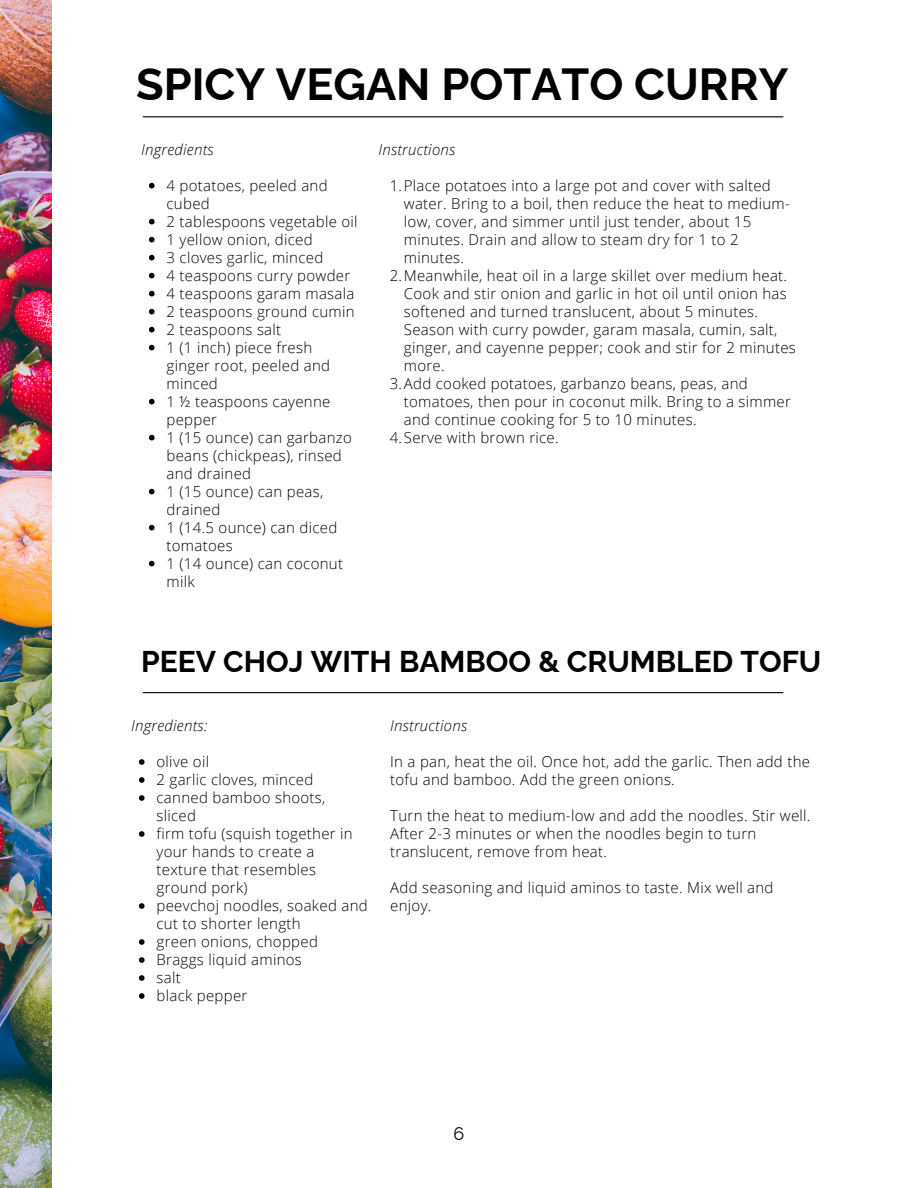
<style>
.page{position:relative;width:918px;height:1188px;background:#fff}
.page>*{position:absolute;margin:0;border:0;box-sizing:border-box;transform-origin:0 0}
.t1{font:700 45px "Raleway";color:#000}
.t2{font:700 30px "Raleway";color:#000}
.t3{font:18px "Raleway";color:#000}
.t4{font:300 15px/18px "Open Sans";letter-spacing:.02em;color:#000}
.t5{font:italic 300 15px "Open Sans";letter-spacing:.02em;color:#000}
</style>
<div class="page">
<img style="left:0;top:0;width:52px;height:1188px">
<hr style="left:143px;top:116px;width:640px;height:1px;background:#000">
<svg style="left:149px;top:183px;width:6px;height:5px"></svg>
<svg style="left:149px;top:219px;width:6px;height:5px"></svg>
<svg style="left:149px;top:237px;width:6px;height:5px"></svg>
<svg style="left:149px;top:255px;width:6px;height:5px"></svg>
<svg style="left:149px;top:273px;width:6px;height:5px"></svg>
<svg style="left:149px;top:291px;width:6px;height:5px"></svg>
<svg style="left:149px;top:309px;width:6px;height:5px"></svg>
<svg style="left:149px;top:327px;width:6px;height:5px"></svg>
<svg style="left:149px;top:345px;width:6px;height:5px"></svg>
<svg style="left:149px;top:399px;width:6px;height:5px"></svg>
<svg style="left:149px;top:435px;width:6px;height:5px"></svg>
<svg style="left:149px;top:489px;width:6px;height:5px"></svg>
<svg style="left:149px;top:525px;width:6px;height:5px"></svg>
<svg style="left:149px;top:561px;width:6px;height:5px"></svg>
<hr style="left:143px;top:692px;width:640px;height:1px;background:#000">
<svg style="left:139px;top:759px;width:6px;height:6px"></svg>
<svg style="left:139px;top:777px;width:6px;height:6px"></svg>
<svg style="left:139px;top:795px;width:6px;height:6px"></svg>
<svg style="left:139px;top:831px;width:6px;height:6px"></svg>
<svg style="left:139px;top:903px;width:6px;height:6px"></svg>
<svg style="left:139px;top:939px;width:6px;height:6px"></svg>
<svg style="left:139px;top:957px;width:6px;height:6px"></svg>
<svg style="left:139px;top:975px;width:6px;height:6px"></svg>
<svg style="left:139px;top:993px;width:6px;height:6px"></svg>
<p class="t1" style="left:136px;top:58px;width:654px">SPICY VEGAN POTATO CURRY</p>
<p class="t5" style="left:141px;top:139px;width:74px">Ingredients</p>
<h1 class="t4" style="left:167px;top:176px;width:163px">4 potatoes, peeled and cubed</h1>
<p class="t4" style="left:167px;top:212px;width:193px">2 tablespoons vegetable oil</p>
<p class="t4" style="left:167px;top:230px;width:148px">1 yellow onion, diced</p>
<p class="t4" style="left:167px;top:248px;width:158px">3 cloves garlic, minced</p>
<p class="t4" style="left:167px;top:266px;width:185px">4 teaspoons curry powder</p>
<p class="t4" style="left:167px;top:284px;width:189px">4 teaspoons garam masala</p>
<p class="t4" style="left:167px;top:302px;width:190px">2 teaspoons ground cumin</p>
<p class="t4" style="left:167px;top:320px;width:116px">2 teaspoons salt</p>
<p class="t4" style="left:167px;top:338px;width:165px">1 (1 inch) piece fresh ginger root, peeled and minced</p>
<p class="t4" style="left:167px;top:392px;width:165px">1 ½ teaspoons cayenne pepper</p>
<p class="t4" style="left:167px;top:428px;width:187px">1 (15 ounce) can garbanzo beans (chickpeas), rinsed and drained</p>
<p class="t4" style="left:167px;top:482px;width:158px">1 (15 ounce) can peas, drained</p>
<p class="t4" style="left:167px;top:518px;width:172px">1 (14.5 ounce) can diced tomatoes</p>
<p class="t4" style="left:167px;top:554px;width:178px">1 (14 ounce) can coconut milk</p>
<p class="t5" style="left:378px;top:139px;width:78px">Instructions</p>
<p class="t4" style="left:404px;top:176px;width:388px;text-indent:-14px">1.Place potatoes into a large pot and cover with salted water. Bring to a boil, then reduce the heat to medium&shy;low, cover, and simmer until just tender, about 15 minutes. Drain and allow to steam dry for 1 to 2 minutes.</p>
<p class="t4" style="left:404px;top:266px;width:394px;text-indent:-14px">2.Meanwhile, heat oil in a large skillet over medium heat.<br>Cook and stir onion and garlic in hot oil until onion has softened and turned translucent, about 5 minutes.<br>Season with curry powder, garam masala, cumin, salt, ginger, and cayenne pepper; cook and stir for 2 minutes more.</p>
<p class="t4" style="left:404px;top:374px;width:389px;text-indent:-14px">3.Add cooked potatoes, garbanzo beans, peas, and tomatoes, then pour in coconut milk. Bring to a simmer and continue cooking for 5 to 10 minutes.</p>
<p class="t4" style="left:390px;top:428px;width:171px">4.Serve with brown rice.</p>
<p class="t2" style="left:141px;top:644px;width:682px">PEEV CHOJ WITH BAMBOO &amp; CRUMBLED TOFU</p>
<p class="t5" style="left:131px;top:715px;width:78px">Ingredients:</p>
<p class="t4" style="left:157px;top:752px;width:54px">olive oil</p>
<h2 class="t4" style="left:157px;top:770px;width:158px">2 garlic cloves, minced</h2>
<p class="t4" style="left:157px;top:788px;width:170px">canned bamboo shoots, sliced</p>
<p class="t4" style="left:157px;top:824px;width:198px">firm tofu (squish together in your hands to create a texture that resembles ground pork)</p>
<p class="t4" style="left:157px;top:896px;width:213px">peevchoj noodles, soaked and cut to shorter length</p>
<p class="t4" style="left:157px;top:932px;width:163px">green onions, chopped</p>
<p class="t4" style="left:157px;top:950px;width:147px">Braggs liquid aminos</p>
<p class="t4" style="left:157px;top:968px;width:26px">salt</p>
<p class="t4" style="left:157px;top:986px;width:92px">black pepper</p>
<p class="t5" style="left:390px;top:715px;width:78px">Instructions</p>
<p class="t4" style="left:390px;top:752px;width:421px">In a pan, heat the oil. Once hot, add the garlic. Then add the tofu and bamboo. Add the green onions.</p>
<p class="t4" style="left:390px;top:806px;width:422px">Turn the heat to medium-low and add the noodles. Stir well.<br>After 2-3 minutes or when the noodles begin to turn translucent, remove from heat.</p>
<p class="t4" style="left:390px;top:878px;width:385px">Add seasoning and liquid aminos to taste. Mix well and enjoy.</p>
<p class="t3" style="left:454px;top:1123px;width:12px">6</p>
</div>
